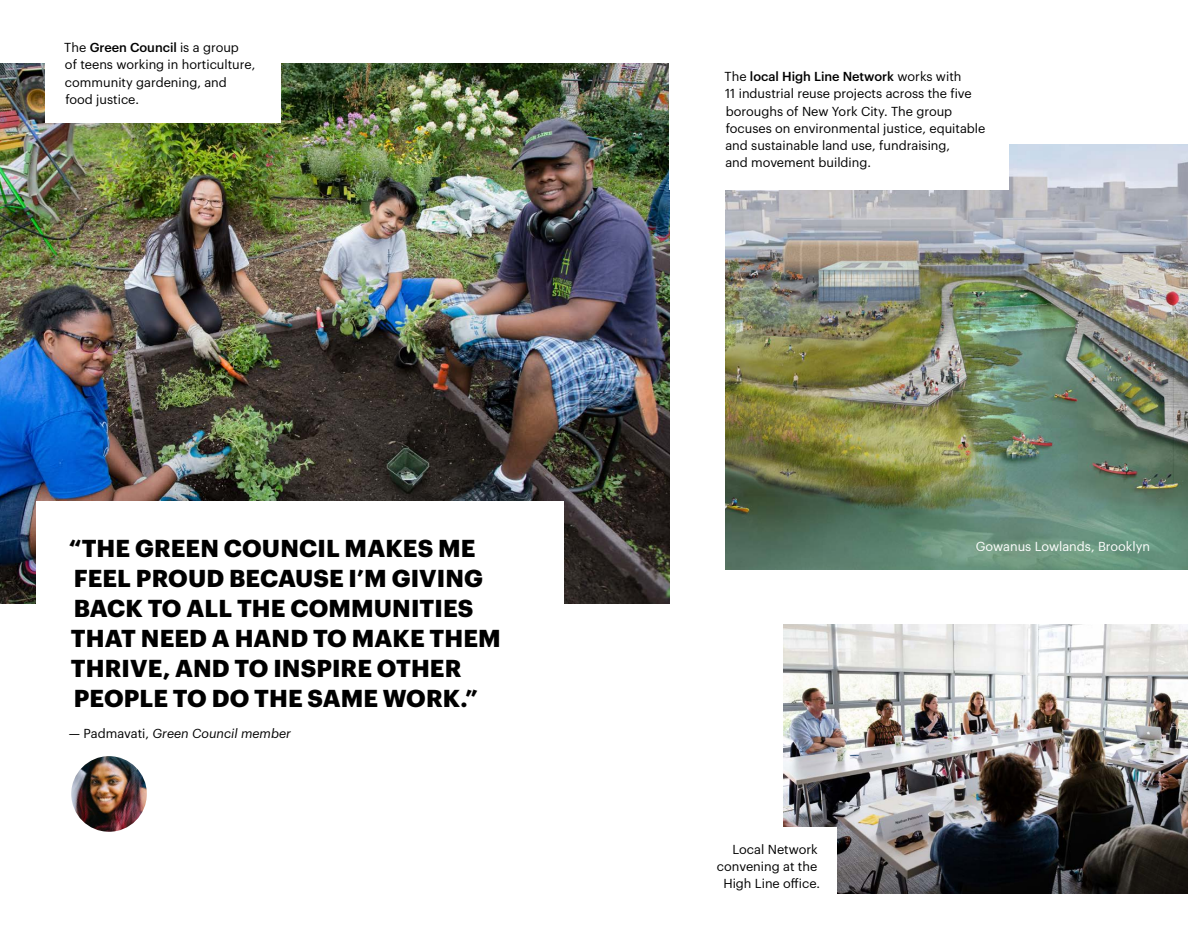
<style>
.page{position:relative;width:1188px;height:945px;background:#fff}
.page>*{position:absolute;margin:0;border:0;box-sizing:border-box;transform-origin:0 0}
.t1{font:700 24px/30px "Graphik";letter-spacing:.005em;color:#000}
.t2{font:12.75px/17.2px "Graphik";color:#000}
.t3{font:italic 12.75px "Graphik";color:#000}
.t4{font:12.75px "Graphik";color:#fff}
.s1{font-weight:500}
.s2{font-style:normal}
</style>
<div class="page">
<img style="left:0;top:63px;width:670px;height:540px">
<img style="left:783px;top:625px;width:405px;height:268px">
<img style="left:725px;top:144px;width:463px;height:426px">
<div style="left:45px;top:26px;width:236px;height:97px;background:#fff"></div>
<div style="left:37px;top:502px;width:527px;height:250px;background:#fff"></div>
<div style="left:670px;top:34px;width:339px;height:156px;background:#fff"></div>
<div style="left:627px;top:827px;width:210px;height:103px;background:#fff"></div>
<img style="left:71px;top:756px;width:76px;height:76px;border-radius:38px">
<p class="t2" style="left:64px;top:38px;width:192px">The <span class="s1">Green Council</span> is a group<br>of teens working in horticulture, community gardening, and food justice.</p>
<h1 class="t1" style="left:69px;top:531px;width:433px">“THE GREEN COUNCIL MAKES ME<br>FEEL PROUD BECAUSE I’M GIVING<br>BACK TO ALL THE COMMUNITIES<br>THAT NEED A HAND TO MAKE THEM<br>THRIVE, AND TO INSPIRE OTHER<br>PEOPLE TO DO THE SAME WORK.”</h1>
<p class="t3" style="left:69px;top:724px;width:223px"><span class="s2">— Padmavati,</span> Green Council member</p>
<p class="t2" style="left:725px;top:67px;width:262px">The <span class="s1">local High Line Network</span> works with<br>11 industrial reuse projects across the five boroughs of New York City. The group focuses on environmental justice, equitable and sustainable land use, fundraising,<br>and movement building.</p>
<p class="t2" style="left:717px;top:840px;width:105px;text-align:right">Local Network convening at the<br>High Line office.</p>
<p class="t4" style="left:976px;top:537px;width:176px">Gowanus Lowlands, Brooklyn</p>
</div>
